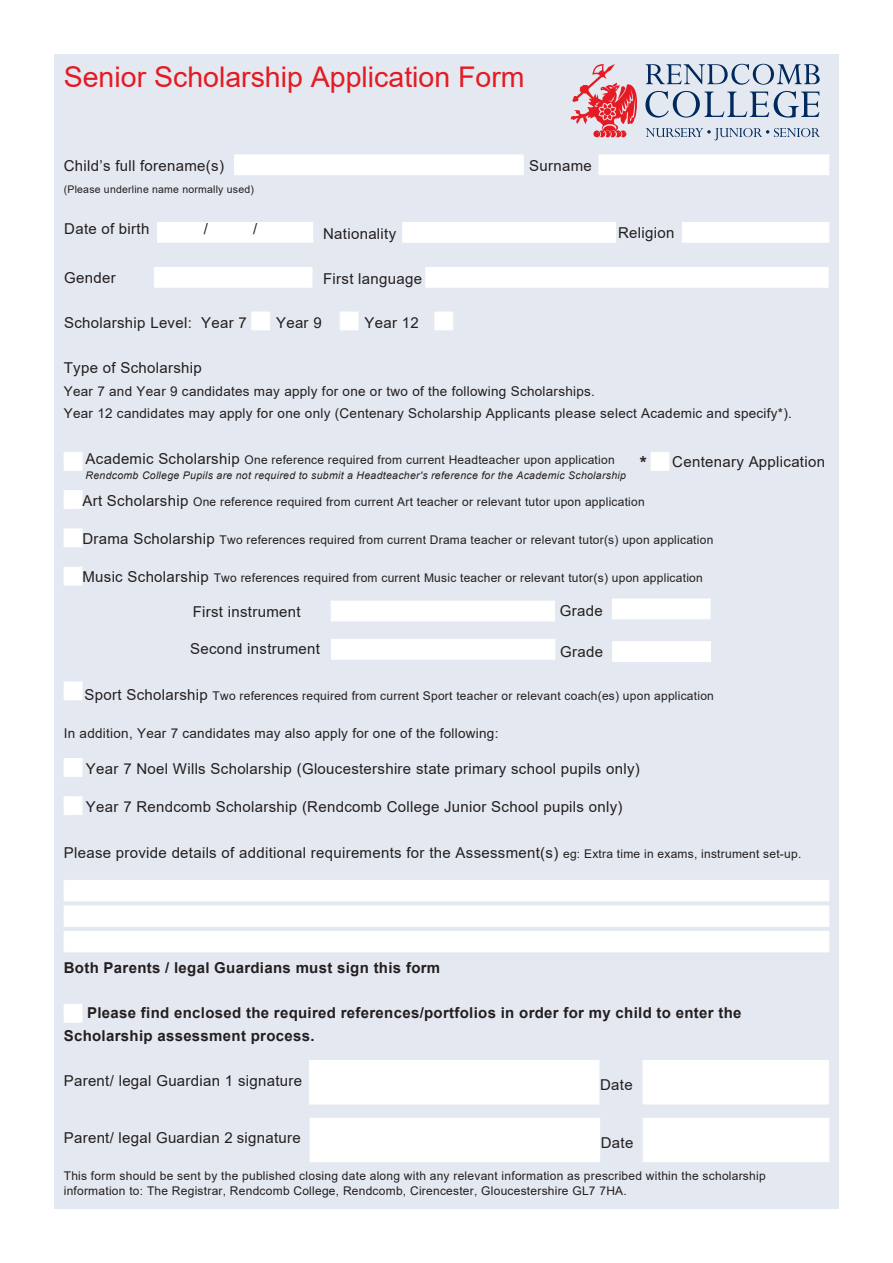
<style>
.page{position:relative;width:893px;height:1263px;background:#fff}
.page>*{position:absolute;margin:0;border:0;box-sizing:border-box;transform-origin:0 0}
.t1{font:28.5px "Arial";color:#e51a23}
.t2{font:700 18px "Arial";color:#231f20}
.t3{font:15px "Arial";letter-spacing:.02em;color:#231f20}
.t4{font:700 15px/22.5px "Arial";letter-spacing:.02em;color:#231f20}
.t5{font:13.5px/22.2px "Arial";letter-spacing:.02em;color:#231f20}
.t6{font:12px/14.4px "Arial";letter-spacing:.02em;color:#231f20}
.t7{font:italic 10.5px "Arial";letter-spacing:.03em;color:#231f20}
.t8{font:10.5px "Arial";letter-spacing:.02em;color:#231f20}
.s1{font-size:15px}
.s2{font-size:12px}
</style>
<div class="page">
<div style="left:54px;top:54px;width:785px;height:1155px;background:#e4e8f0"></div>
<svg style="left:571px;top:64px;width:249px;height:76px"></svg>
<div style="left:234px;top:155px;width:290px;height:20px;background:#fff"></div>
<div style="left:599px;top:155px;width:230px;height:20px;background:#fff"></div>
<div style="left:158px;top:222px;width:155px;height:20px;background:#fff"></div>
<div style="left:157px;top:222px;width:156px;height:21px;border:1px solid #fff"></div>
<div style="left:402px;top:222px;width:214px;height:21px;background:#fff"></div>
<div style="left:682px;top:222px;width:147px;height:21px;background:#fff"></div>
<div style="left:154px;top:267px;width:158px;height:21px;background:#fff"></div>
<div style="left:425px;top:267px;width:403px;height:21px;background:#fff"></div>
<div style="left:251px;top:312px;width:19px;height:18px;background:#fff"></div>
<div style="left:340px;top:312px;width:18px;height:18px;background:#fff"></div>
<div style="left:434px;top:312px;width:19px;height:18px;background:#fff"></div>
<div style="left:64px;top:452px;width:18px;height:19px;background:#fff"></div>
<div style="left:651px;top:452px;width:18px;height:19px;background:#fff"></div>
<div style="left:64px;top:490px;width:18px;height:19px;background:#fff"></div>
<div style="left:64px;top:528px;width:18px;height:19px;background:#fff;border:1px solid #fff"></div>
<div style="left:64px;top:567px;width:18px;height:18px;background:#fff"></div>
<div style="left:331px;top:601px;width:224px;height:20px;background:#fff"></div>
<div style="left:612px;top:599px;width:98px;height:20px;background:#fff"></div>
<div style="left:331px;top:639px;width:224px;height:21px;background:#fff"></div>
<div style="left:612px;top:641px;width:99px;height:21px;background:#fff"></div>
<div style="left:64px;top:682px;width:18px;height:18px;background:#fff"></div>
<div style="left:64px;top:758px;width:18px;height:19px;background:#fff"></div>
<div style="left:64px;top:796px;width:18px;height:19px;background:#fff"></div>
<div style="left:64px;top:880px;width:765px;height:21px;background:#fff"></div>
<div style="left:64px;top:905px;width:765px;height:22px;background:#fff"></div>
<div style="left:64px;top:931px;width:765px;height:21px;background:#fff"></div>
<div style="left:64px;top:1004px;width:18px;height:18px;background:#fff"></div>
<div style="left:309px;top:1060px;width:290px;height:44px;background:#fff"></div>
<div style="left:643px;top:1060px;width:186px;height:44px;background:#fff"></div>
<div style="left:310px;top:1118px;width:290px;height:44px;background:#fff"></div>
<div style="left:643px;top:1118px;width:186px;height:44px;background:#fff"></div>
<h1 class="t1" style="left:64px;top:57px;width:462px">Senior Scholarship Application Form</h1>
<p class="t3" style="left:64px;top:155px;width:162px">Child’s full forename(s)</p>
<p class="t8" style="left:64px;top:182px;width:192px">(Please underline name normally used)</p>
<p class="t3" style="left:64px;top:218px;width:87px">Date of birth</p>
<p class="t3" style="left:618px;top:222px;width:58px">Religion</p>
<p class="t3" style="left:529px;top:155px;width:64px">Surname</p>
<p class="t3" style="left:204px;top:218px;width:6px">/</p>
<p class="t3" style="left:253px;top:218px;width:6px">/</p>
<p class="t3" style="left:323px;top:223px;width:75px">Nationality</p>
<p class="t3" style="left:323px;top:268px;width:100px">First language</p>
<p class="t3" style="left:64px;top:267px;width:53px">Gender</p>
<p class="t3" style="left:64px;top:312px;width:184px">Scholarship Level: Year 7</p>
<p class="t3" style="left:276px;top:312px;width:47px">Year 9</p>
<p class="t3" style="left:364px;top:312px;width:56px">Year 12</p>
<p class="t3" style="left:64px;top:357px;width:139px">Type of Scholarship</p>
<p class="t5" style="left:64px;top:380px;width:730px">Year 7 and Year 9 candidates may apply for one or two of the following Scholarships.<br>Year 12 candidates may apply for one only (Centenary Scholarship Applicants please select Academic and specify*).</p>
<p class="t3" style="left:672px;top:451px;width:154px">Centenary Application</p>
<p class="t6" style="left:82px;top:494px;width:564px"><span class="s1">Art Scholarship</span> One reference required from current Art teacher or relevant tutor upon application</p>
<p class="t6" style="left:82px;top:533px;width:632px"><span class="s1">Drama Scholarship</span> Two references required from current Drama teacher or relevant tutor(s) upon application</p>
<p class="t6" style="left:82px;top:571px;width:622px"><span class="s1">Music Scholarship</span> Two references required from current Music teacher or relevant tutor(s) upon application</p>
<p class="t3" style="left:193px;top:601px;width:109px">First instrument</p>
<p class="t3" style="left:560px;top:600px;width:44px">Grade</p>
<p class="t3" style="left:190px;top:638px;width:131px">Second instrument</p>
<p class="t3" style="left:560px;top:642px;width:44px">Grade</p>
<p class="t6" style="left:85px;top:689px;width:631px"><span class="s1">Sport Scholarship</span> Two references required from current Sport teacher or relevant coach(es) upon application</p>
<p class="t5" style="left:64px;top:722px;width:436px">In addition, Year 7 candidates may also apply for one of the following:</p>
<p class="t3" style="left:86px;top:758px;width:555px">Year 7 Noel Wills Scholarship (Gloucestershire state primary school pupils only)</p>
<p class="t3" style="left:86px;top:797px;width:538px">Year 7 Rendcomb Scholarship (Rendcomb College Junior School pupils only)</p>
<p class="t3" style="left:64px;top:843px;width:739px">Please provide details of additional requirements for the Assessment(s) <span class="s2">eg: Extra time in exams, instrument set-up.</span></p>
<p class="t6" style="left:86px;top:453px;width:531px"><span class="s1">Academic Scholarship</span> One reference required from current Headteacher upon application</p>
<h2 class="t2" style="left:640px;top:450px;width:9px">*</h2>
<p class="t7" style="left:86px;top:469px;width:542px">Rendcomb College Pupils are not required to submit a Headteacher's reference for the Academic Scholarship</p>
<p class="t4" style="left:64px;top:957px;width:378px">Both Parents / legal Guardians must sign this form</p>
<p class="t4" style="left:64px;top:1002px;width:679px;text-indent:23px">Please find enclosed the required references/portfolios in order for my child to enter the<br>Scholarship assessment process.</p>
<p class="t3" style="left:64px;top:1070px;width:240px">Parent/ legal Guardian 1 signature</p>
<p class="t3" style="left:600px;top:1074px;width:34px">Date</p>
<p class="t3" style="left:64px;top:1128px;width:239px">Parent/ legal Guardian 2 signature</p>
<p class="t3" style="left:601px;top:1132px;width:34px">Date</p>
<p class="t6" style="left:64px;top:1169px;width:703px">This form should be sent by the published closing date along with any relevant information as prescribed within the scholarship information to: The Registrar, Rendcomb College, Rendcomb, Cirencester, Gloucestershire GL7 7HA.</p>
</div>
